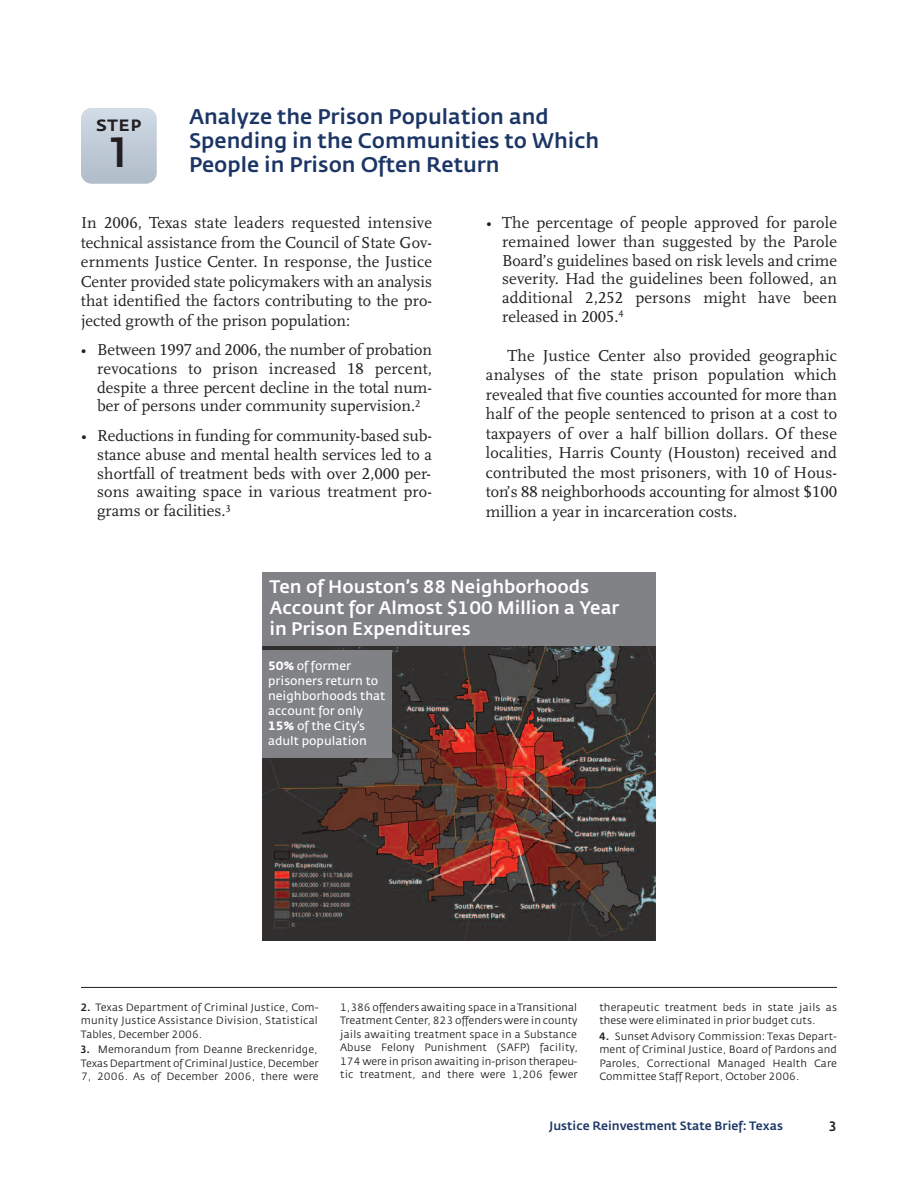
<style>
.page{position:relative;width:918px;height:1188px;background:#fff}
.page>*{position:absolute;margin:0;border:0;box-sizing:border-box;transform-origin:0 0}
.t1{font:42px "Fedra Sans Medium SC";color:#231f20}
.t2{font:21px/24px "Fedra Sans Medium TF";color:#1b3565}
.t3{font:21px "Fedra Sans Medium SC";color:#231f20}
.t4{font:18px/21px "Fedra Sans Medium TF";color:#fff}
.t5{font:16.5px/19.5px "Scala LF";color:#231f20;text-align:justify}
.t6{font:13.5px "Fedra Sans Medium TF";color:#231f20}
.t7{font:12px/15px "Fedra Sans Normal TF";color:#fff}
.t8{font:12px "Fedra Sans Medium TF";color:#1b3565}
.t9{font:10.5px/13.5px "Fedra Sans Book TF";color:#231f20;text-align:justify}
.s1{font-family:"Fedra Sans Bold TF"}
.s2{font-family:"Fedra Sans Medium SC"}
</style>
<div class="page">
<div style="left:81px;top:108px;width:76px;height:76px;background:linear-gradient(to bottom,#d1dbe7,#b1bcc9);border-radius:11px"></div>
<hr style="left:81px;top:987px;width:756px;height:1px;background:#231f20">
<img style="left:262px;top:646px;width:394px;height:295px">
<div style="left:262px;top:650px;width:130px;height:108px;background:#808285"></div>
<div style="left:262px;top:572px;width:394px;height:74px;background:#808285"></div>
<p class="t3" style="left:96px;top:111px;width:47px">step</p>
<h1 class="t1" style="left:110px;top:128px;width:18px">1</h1>
<p class="t2" style="left:189px;top:105px;width:412px">Analyze the Prison Population and<br>Spending in the Communities to Which<br>People in Prison Often Return</p>
<p class="t5" style="left:81px;top:213px;width:353px">In 2006, Texas state leaders requested intensive technical assistance from the Council of State Gov&shy;ernments Justice Center. In response, the Justice Center provided state policymakers with an analysis that identified the factors contributing to the pro&shy;jected growth of the prison population:</p>
<p class="t5" style="left:97px;top:340px;width:336px;line-height:18.8px;text-indent:-16px">• Between 1997 and 2006, the number of probation revocations to prison increased 18 percent, despite a three percent decline in the total num&shy;ber of persons under community supervision.<sup>2</sup></p>
<p class="t5" style="left:97px;top:426px;width:336px;line-height:18.8px;text-indent:-16px">• Reductions in funding for community-based sub&shy;stance abuse and mental health services led to a shortfall of treatment beds with over 2,000 per&shy;sons awaiting space in various treatment pro&shy;grams or facilities.<sup>3</sup></p>
<p class="t5" style="left:502px;top:213px;width:336px;line-height:18.8px;text-indent:-16px">• The percentage of people approved for parole remained lower than suggested by the Parole Board’s guidelines based on risk levels and crime severity. Had the guidelines been followed, an additional 2,252 persons might have been released in 2005.<sup>4</sup></p>
<p class="t5" style="left:486px;top:345px;width:353px;text-indent:22px">The Justice Center also provided geographic analyses of the state prison population which revealed that five counties accounted for more than half of the people sentenced to prison at a cost to taxpayers of over a half billion dollars. Of these localities, Harris County (Houston) received and contributed the most prisoners, with 10 of Hous&shy;ton’s 88 neighborhoods accounting for almost $100 million a year in incarceration costs.</p>
<p class="t4" style="left:270px;top:577px;width:351px">Ten of Houston’s 88 Neighborhoods<br>Account for Almost $100 Million a Year in Prison Expenditures</p>
<p class="t7" style="left:268px;top:658px;width:119px"><span class="s1">50%</span> of former prisoners return to neighborhoods that account for only<br><span class="s1">15%</span> of the City’s adult population</p>
<p class="t9" style="left:81px;top:1001px;width:239px"><span class="s2">2.</span> Texas Department of Criminal Justice, Com&shy;munity Justice Assistance Division, Statistical Tables, December 2006.</p>
<p class="t9" style="left:81px;top:1043px;width:239px"><span class="s2">3.</span> Memorandum from Deanne Breckenridge, Texas Department of Criminal Justice, December 7, 2006. As of December 2006, there were</p>
<p class="t9" style="left:340px;top:1001px;width:239px">1,386 offenders awaiting space in aTransitional Treatment Center, 823 offenders were in county jails awaiting treatment space in a Substance Abuse Felony Punishment (SAFP) facility, 174 were in prison awaiting in-prison therapeu&shy;tic treatment, and there were 1,206 fewer</p>
<p class="t9" style="left:599px;top:1001px;width:239px">therapeutic treatment beds in state jails as these were eliminated in prior budget cuts.</p>
<p class="t9" style="left:599px;top:1030px;width:239px"><span class="s2">4.</span> Sunset Advisory Commission: Texas Depart&shy;ment of Criminal Justice, Board of Pardons and Paroles, Correctional Managed Health Care Committee Staff Report, October 2006.</p>
<p class="t8" style="left:549px;top:1118px;width:235px">Justice Reinvestment State Brief: Texas</p>
<p class="t6" style="left:828px;top:1118px;width:10px">3</p>
</div>
